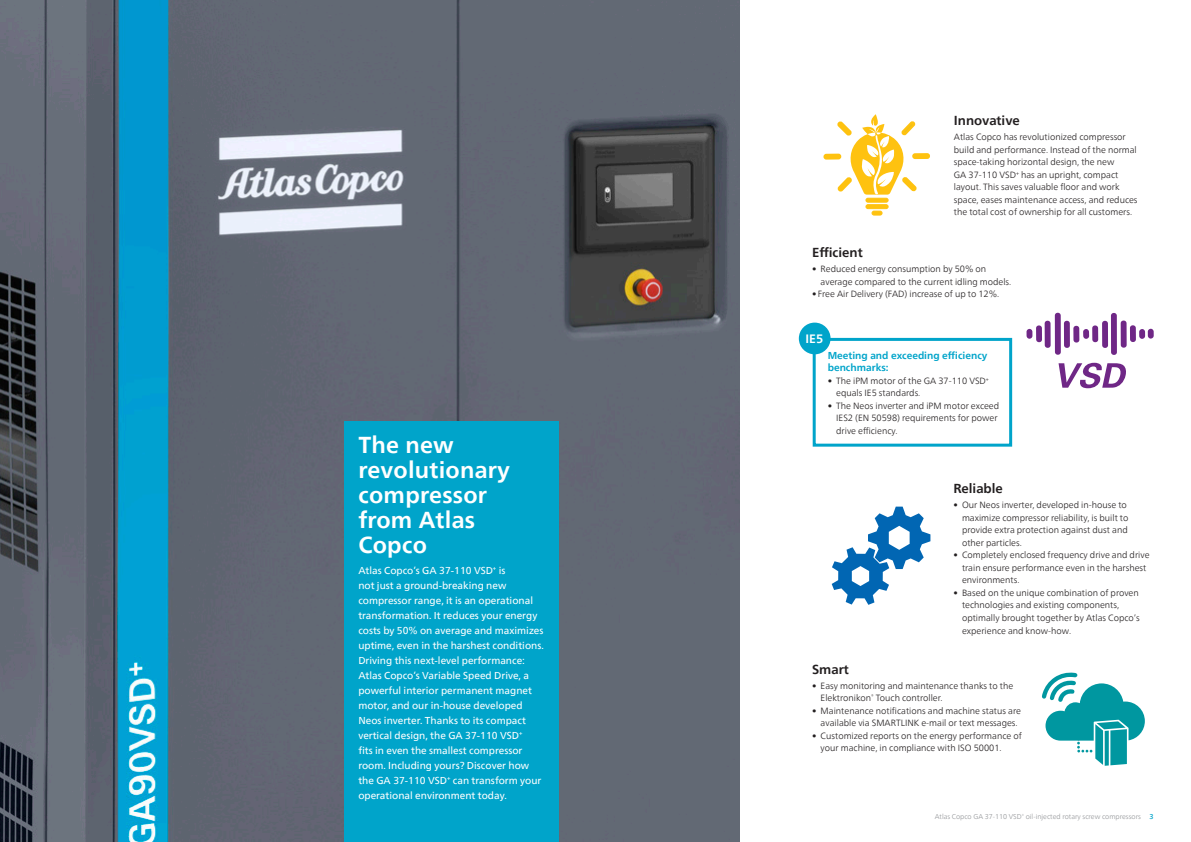
<style>
.page{position:relative;width:1191px;height:842px;background:#fff}
.page>*{position:absolute;margin:0;border:0;box-sizing:border-box;transform-origin:0 0}
.t1{font:700 23px/25px "Neue Frutiger World";letter-spacing:.01em;color:#fff}
.t2{font:700 13px "Neue Frutiger World";color:#231f20}
.t3{font:700 12.1px "Neue Frutiger World";color:#fff}
.t4{font:10px/15px "Neue Frutiger World";color:#fff}
.t5{font:700 10px/12px "Neue Frutiger World";color:#00a4ca}
.t6{font:300 9px/12.5px "Neue Frutiger World";color:#231f20}
.t7{font:300 7px "Neue Frutiger World";color:#939598}
.s1{font-weight:500;color:#00a4ca}
</style>
<div class="page">
<img style="left:0;top:0;width:740px;height:842px">
<div style="left:344px;top:421px;width:214px;height:421px;background:#00a4ca"></div>
<svg style="left:1026px;top:312px;width:127px;height:43px"></svg>
<svg style="left:1058px;top:363px;width:68px;height:25px"></svg>
<svg style="left:831px;top:507px;width:99px;height:98px"></svg>
<div style="left:865px;top:198px;width:23px;height:4px;border:1px solid #fec210;border-radius:2px"></div>
<hr style="left:866px;top:205px;width:22px;height:4px;background:#fec210;border-radius:2px">
<div style="left:865px;top:204px;width:23px;height:5px;border:1px solid #fec210;border-radius:2px"></div>
<div style="left:872px;top:211px;width:10px;height:4px;border:1px solid #fec210;border-radius:2px"></div>
<svg style="left:823px;top:114px;width:107px;height:81px"></svg>
<svg style="left:1042px;top:672px;width:102px;height:94px"></svg>
<div style="left:812px;top:338px;width:200px;height:109px;border:3px solid #00a4ca"></div>
<div style="left:799px;top:323px;width:31px;height:31px;background:#00a4ca;border-radius:50%"></div>
<h1 class="t1" style="left:358px;top:432px;width:153px">The new revolutionary compressor from Atlas<br>Copco</h1>
<p class="t4" style="left:358px;top:563px;width:187px">Atlas Copco’s GA 37-110 VSD<sup>+</sup> is<br>not just a ground-breaking new compressor range, it is an operational transformation. It reduces your energy costs by 50% on average and maximizes uptime, even in the harshest conditions.<br>Driving this next-level performance:<br>Atlas Copco’s Variable Speed Drive, a powerful interior permanent magnet motor, and our in-house developed Neos inverter. Thanks to its compact vertical design, the GA 37-110 VSD<sup>+<br></sup>fits in even the smallest compressor room. Including yours? Discover how the GA 37-110 VSD<sup>+</sup> can transform your operational environment today.</p>
<h2 class="t2" style="left:953px;top:109px;width:68px">Innovative</h2>
<p class="t6" style="left:953px;top:131px;width:185px">Atlas Copco has revolutionized compressor build and performance. Instead of the normal space-taking horizontal design, the new<br>GA 37-110 VSD<sup>+</sup> has an upright, compact layout. This saves valuable floor and work space, eases maintenance access, and reduces the total cost of ownership for all customers.</p>
<h2 class="t2" style="left:812px;top:241px;width:52px">Efficient</h2>
<p class="t6" style="left:820px;top:263px;width:192px;text-indent:-9px">• Reduced energy consumption by 50% on average compared to the current idling models.</p>
<p class="t6" style="left:812px;top:288px;width:189px">• Free Air Delivery (FAD) increase of up to 12%.</p>
<h3 class="t3" style="left:805px;top:328px;width:19px">IE5</h3>
<p class="t5" style="left:827px;top:349px;width:161px">Meeting and exceeding efficiency benchmarks:</p>
<p class="t6" style="left:836px;top:374px;width:154px;text-indent:-9px">• The iPM motor of the GA 37-110 VSD<sup>+ </sup>equals IE5 standards.</p>
<p class="t6" style="left:836px;top:399px;width:164px;text-indent:-9px">• The Neos inverter and iPM motor exceed<br>IES2 (EN 50598) requirements for power drive efficiency.</p>
<h2 class="t2" style="left:953px;top:477px;width:51px">Reliable</h2>
<p class="t6" style="left:962px;top:499px;width:168px;text-indent:-9px">• Our Neos inverter, developed in-house to maximize compressor reliability, is built to provide extra protection against dust and other particles.</p>
<p class="t6" style="left:962px;top:549px;width:189px;text-indent:-9px">• Completely enclosed frequency drive and drive train ensure performance even in the harshest environments.</p>
<p class="t6" style="left:962px;top:587px;width:179px;text-indent:-9px">• Based on the unique combination of proven technologies and existing components, optimally brought together by Atlas Copco’s experience and know-how.</p>
<h2 class="t2" style="left:812px;top:658px;width:38px">Smart</h2>
<p class="t6" style="left:820px;top:679px;width:194px;text-indent:-9px">• Easy monitoring and maintenance thanks to the<br>Elektronikon<sup>®</sup> Touch controller.</p>
<p class="t6" style="left:812px;top:704px;width:210px;text-align:center">• Maintenance notifications and machine status are available via SMARTLINK e-mail or text messages.</p>
<p class="t6" style="left:820px;top:729px;width:203px;text-indent:-9px">• Customized reports on the energy performance of your machine, in compliance with ISO 50001.</p>
<p class="t7" style="left:934px;top:811px;width:220px">Atlas Copco GA 37-110 VSD<sup>+</sup> oil-injected rotary screw compressors <span class="s1">3</span></p>
</div>
